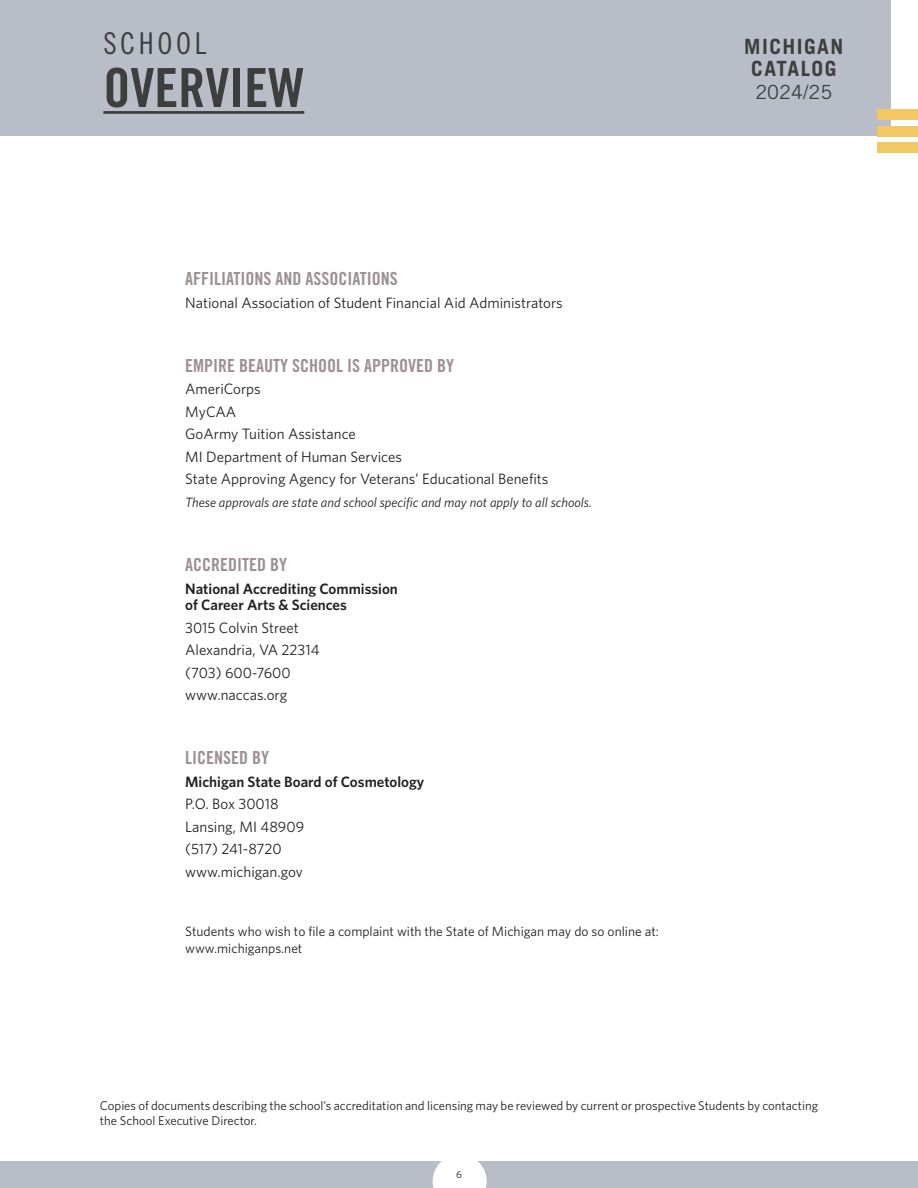
<style>
.page{position:relative;width:918px;height:1188px;background:#fff}
.page>*{position:absolute;margin:0;border:0;box-sizing:border-box;transform-origin:0 0}
.page_headline{font:54px "Trade Gothic LT Std Bd Cn 20";color:#3e3e3f}
.page_headline-2{font:30px "Trade Gothic LT Std Cn 18";letter-spacing:.12em;color:#3e3e3f}
.t1{font:700 21px/22.5px "Trade Gothic LT Std";letter-spacing:.07em;color:#3e3e3f;text-align:center}
.t2{font:19.5px "Trade Gothic LT Std";color:#3e3e3f}
.body_copy{font:18px "Trade Gothic LT Std Bd Cn 20";color:#9c9096}
.body_copy-2{font:15px "Whitney";color:#231f20}
.body_copy-3{font:600 15px/16.5px "Whitney";color:#231f20}
.body_copy-4{font:13.5px "Whitney";color:#231f20}
.body_copy-5{font:italic 13.5px "Whitney";color:#231f20}
.body_copy-6{font:12.75px/15px "Whitney";color:#231f20}
.t3{font:10.5px "Whitney";color:#231f20}
</style>
<div class="page">
<div style="left:0;top:1161px;width:918px;height:27px;background:#b9bdc7"></div>
<svg style="left:433px;top:1161px;width:54px;height:27px"></svg>
<div style="left:0;top:0;width:891px;height:136px;background:#b9bdc7"></div>
<div style="left:878px;top:126px;width:40px;height:10px;background:#f3c764"></div>
<div style="left:878px;top:109px;width:40px;height:11px;background:#f3c764"></div>
<div style="left:878px;top:143px;width:40px;height:10px;background:#f3c764"></div>
<hr style="left:103px;top:111px;width:201px;height:3px;background:#3e3e3f">
<p class="page_headline-2" style="left:103px;top:26px;width:104px">SCHOOL</p>
<p class="page_headline" style="left:103px;top:55px;width:202px">OVERVIEW</p>
<p class="body_copy" style="left:185px;top:268px;width:214px">AFFILIATIONS AND ASSOCIATIONS</p>
<p class="body_copy-2" style="left:185px;top:292px;width:379px">National Association of Student Financial Aid Administrators</p>
<p class="body_copy" style="left:185px;top:355px;width:270px">EMPIRE BEAUTY SCHOOL IS APPROVED BY</p>
<p class="body_copy-2" style="left:185px;top:379px;width:77px">AmeriCorps</p>
<p class="body_copy-2" style="left:185px;top:402px;width:53px">MyCAA</p>
<p class="body_copy-2" style="left:185px;top:424px;width:172px">GoArmy Tuition Assistance</p>
<p class="body_copy-2" style="left:185px;top:447px;width:218px">MI Department of Human Services</p>
<p class="body_copy-2" style="left:185px;top:469px;width:365px">State Approving Agency for Veterans’ Educational Benefits</p>
<p class="body_copy-5" style="left:185px;top:493px;width:408px">These approvals are state and school specific and may not apply to all schools.</p>
<p class="body_copy" style="left:185px;top:554px;width:103px">ACCREDITED BY</p>
<p class="body_copy-3" style="left:185px;top:580px;width:214px">National Accrediting Commission of Career Arts &amp; Sciences</p>
<p class="body_copy-2" style="left:185px;top:617px;width:115px">3015 Colvin Street</p>
<p class="body_copy-2" style="left:185px;top:640px;width:136px">Alexandria, VA 22314</p>
<p class="body_copy-2" style="left:185px;top:662px;width:107px">(703) 600-7600</p>
<p class="body_copy-2" style="left:185px;top:685px;width:103px">www.naccas.org</p>
<p class="body_copy" style="left:185px;top:747px;width:85px">LICENSED BY</p>
<p class="body_copy-3" style="left:185px;top:773px;width:241px">Michigan State Board of Cosmetology</p>
<p class="body_copy-2" style="left:185px;top:794px;width:95px">P.O. Box 30018</p>
<p class="body_copy-2" style="left:185px;top:817px;width:121px">Lansing, MI 48909</p>
<p class="body_copy-2" style="left:185px;top:839px;width:98px">(517) 241-8720</p>
<p class="body_copy-2" style="left:185px;top:862px;width:119px">www.michigan.gov</p>
<p class="body_copy-4" style="left:185px;top:923px;width:475px">Students who wish to file a complaint with the State of Michigan may do so online at:</p>
<p class="body_copy-4" style="left:185px;top:939px;width:119px">www.michiganps.net</p>
<h3 class="t1" style="left:744px;top:35px;width:100px">MICHIGAN<br>CATALOG</h3>
<h3 class="t2" style="left:755px;top:80px;width:78px">2024/25</h3>
<p class="body_copy-6" style="left:100px;top:1097px;width:720px">Copies of documents describing the school’s accreditation and licensing may be reviewed by current or prospective Students by contacting the School Executive Director.</p>
<p class="t3" style="left:456px;top:1167px;width:7px">6</p>
</div>
